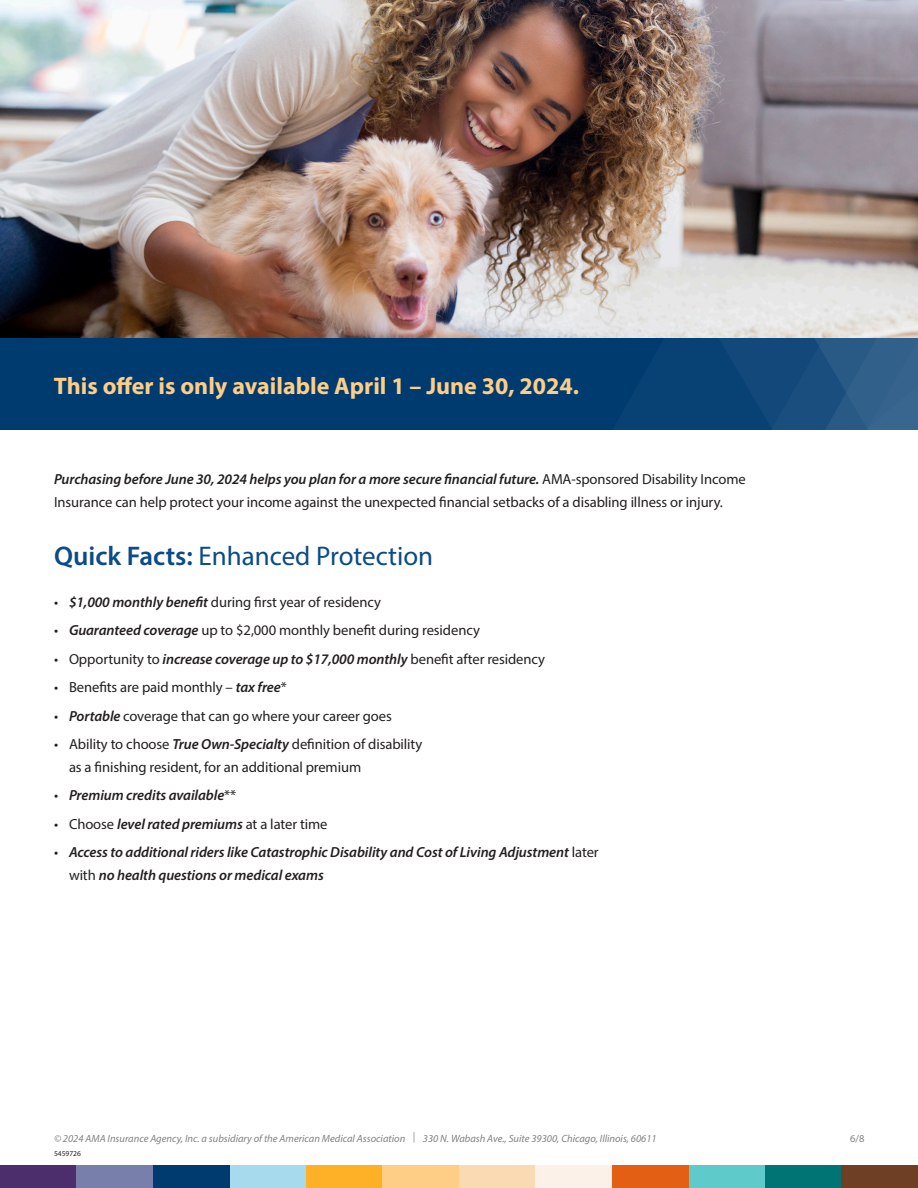
<style>
.page{position:relative;width:918px;height:1188px;background:#fff}
.page>*{position:absolute;margin:0;border:0;box-sizing:border-box;transform-origin:0 0}
.t1{font:27px "Myriad Pro";color:#0b4b87}
.t2{font:700 24px "Myriad Pro";color:#ffce86}
.t3{font:14.7px/22.5px "Myriad Pro";letter-spacing:-.005em;color:#231f20}
.t4{font:italic 600 14.7px/22.5px "Myriad Pro";letter-spacing:-.005em;color:#231f20}
.t5{font:italic 10.5px "Myriad Pro";color:#808285}
.t6{font:10.5px "Myriad Pro";color:#808285}
.t7{font:7.5px "Myriad Pro";color:#231f20}
.s1{font-weight:600;font-style:italic}
.s2{font-weight:600}
.s3{font-weight:400;font-style:normal}
</style>
<div class="page">
<div style="left:765px;top:1165px;width:77px;height:23px;background:#007474"></div>
<div style="left:842px;top:1165px;width:76px;height:23px;background:#6e3f24"></div>
<div style="left:306px;top:1165px;width:76px;height:23px;background:#feb127"></div>
<div style="left:688px;top:1165px;width:77px;height:23px;background:#5ecbca"></div>
<div style="left:612px;top:1165px;width:76px;height:23px;background:#e25f14"></div>
<div style="left:0;top:1165px;width:76px;height:23px;background:#4d2e6d"></div>
<div style="left:382px;top:1165px;width:77px;height:23px;background:#ffce86"></div>
<div style="left:230px;top:1165px;width:76px;height:23px;background:#a7daec"></div>
<div style="left:76px;top:1165px;width:77px;height:23px;background:#787faa"></div>
<div style="left:153px;top:1165px;width:77px;height:23px;background:#003b70"></div>
<div style="left:459px;top:1165px;width:77px;height:23px;background:#f9dab3"></div>
<div style="left:536px;top:1165px;width:76px;height:23px;background:#fbf1e9"></div>
<img style="left:0;top:0;width:918px;height:338px">
<div style="left:0;top:338px;width:918px;height:92px;background:#003b70"></div>
<svg style="left:719px;top:338px;width:199px;height:92px;background:#1f5280"></svg>
<p class="t2" style="left:54px;top:370px;width:527px">This offer is only available April 1 – June 30, 2024.</p>
<p class="t3" style="left:54px;top:468px;width:693px"><span class="s1">Purchasing before June 30, 2024 helps you plan for a more secure financial future.</span> AMA-sponsored Disability Income<br>Insurance can help protect your income against the unexpected financial setbacks of a disabling illness or injury.</p>
<p class="t1" style="left:54px;top:539px;width:381px"><span class="s2">Quick Facts:</span> Enhanced Protection</p>
<p class="t3" style="left:54px;top:590px;width:329px">• <span class="s1">$1,000 monthly benefit</span> during first year of residency</p>
<p class="t3" style="left:54px;top:619px;width:427px">• <span class="s1">Guaranteed coverage</span> up to $2,000 monthly benefit during residency</p>
<p class="t3" style="left:54px;top:647px;width:493px">• Opportunity to <span class="s1">increase coverage up to $17,000 monthly</span> benefit after residency</p>
<p class="t3" style="left:54px;top:676px;width:234px">• Benefits are paid monthly – <span class="s1">tax free</span>*</p>
<p class="t3" style="left:54px;top:704px;width:339px">• <span class="s1">Portable</span> coverage that can go where your career goes</p>
<p class="t3" style="left:69px;top:733px;width:355px;text-indent:-15px">• Ability to choose <span class="s1">True Own-Specialty</span> definition of disability as a finishing resident, for an additional premium</p>
<p class="t4" style="left:54px;top:784px;width:184px"><span class="s3">•</span> Premium credits available<span class="s3">**</span></p>
<p class="t3" style="left:54px;top:812px;width:275px">• Choose <span class="s1">level rated premiums</span> at a later time</p>
<p class="t4" style="left:69px;top:841px;width:531px;text-indent:-15px"><span class="s3">•</span> Access to additional riders like Catastrophic Disability and Cost of Living Adjustment <span class="s3">later with</span> no health questions or medical exams</p>
<p class="t5" style="left:54px;top:1132px;width:604px">© 2024 AMA Insurance Agency, Inc. a subsidiary of the American Medical Association | 330 N. Wabash Ave., Suite 39300, Chicago, Illinois, 60611</p>
<p class="t6" style="left:850px;top:1132px;width:16px">6/8</p>
<p class="t7" style="left:54px;top:1149px;width:28px">5459726</p>
</div>
